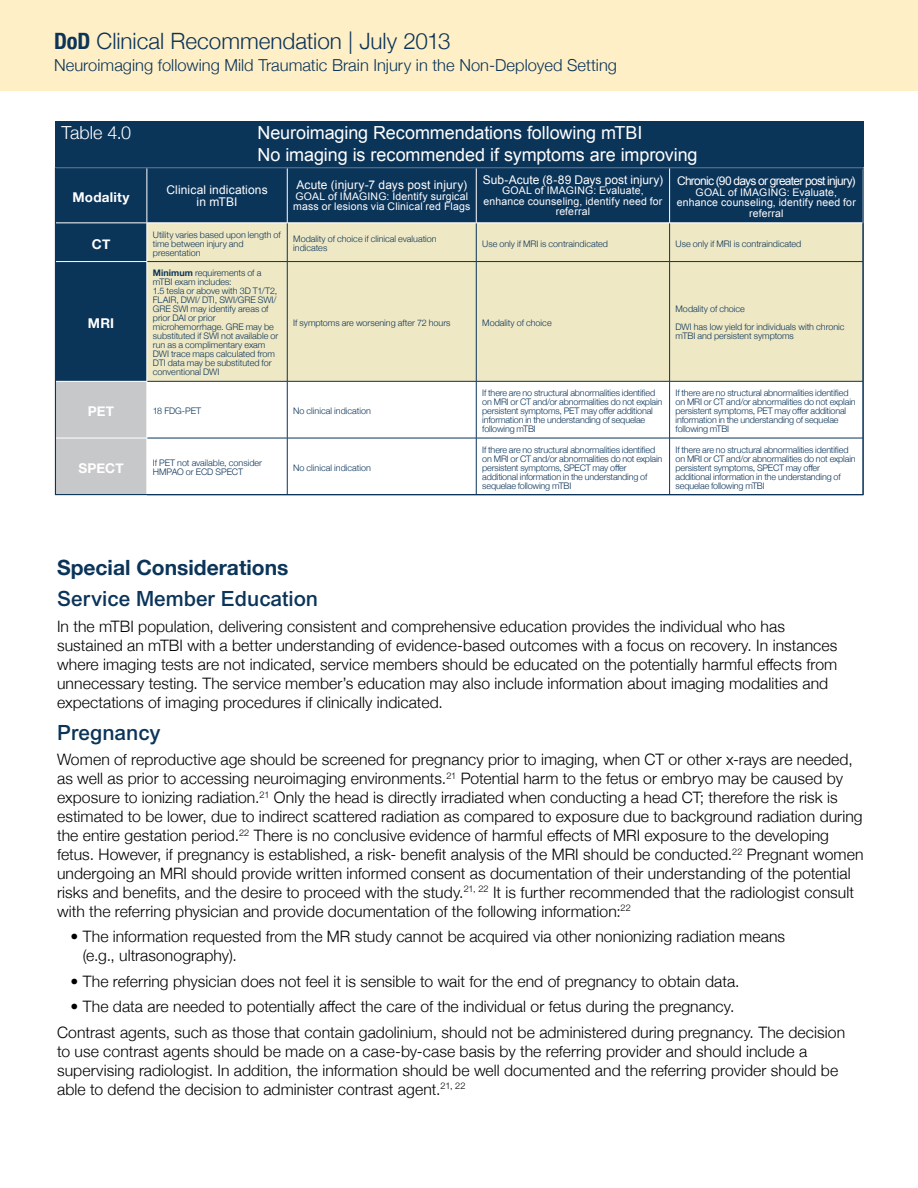
<style>
.page{position:relative;width:918px;height:1188px;background:#fff}
.page>*{position:absolute;margin:0;border:0;box-sizing:border-box;transform-origin:0 0}
.t1{font:300 22.5px "Helvetica Neue";letter-spacing:-.005em;color:#0b3459}
.t2{font:500 21px "Arial";color:#0b3459}
.t3{font:700 21px "Helvetica Neue";color:#0b3459}
.t4{font:18px/21.6px "Arial";letter-spacing:-.005em;color:#fff}
.t5{font:300 18px "Helvetica Neue";color:#fff}
.t6{font:300 16.5px "Helvetica Neue";color:#0b3459}
.body{font:300 15.75px/18.9px "Helvetica Neue";letter-spacing:.005em;color:#000}
.Table_Header_2{font:700 13.5px "Helvetica Neue";letter-spacing:.015em;color:#fff}
.Table_Header_2-2{font:12px/12px "Arial";letter-spacing:.005em;color:#fff;text-align:center}
.Table_Header_2-3{font:12px "Arial";letter-spacing:-.06em;color:#fff}
.Table_Header_2-4{font:10.5px/10.5px "Arial";letter-spacing:.015em;color:#fff;text-align:center}
.Column_copy{font:300 9px/9px "Helvetica Neue";letter-spacing:-.015em;color:#0b3459}
.s1{font-weight:700;font-stretch:condensed}
.s2{font-weight:700}
</style>
<div class="page">
<div style="left:0;top:0;width:918px;height:92px;background:#ffefc6"></div>
<div style="left:55px;top:122px;width:809px;height:45px;background:#0b3459"></div>
<div style="left:57px;top:169px;width:805px;height:212px;background:#0b3459"></div>
<div style="left:148px;top:224px;width:714px;height:157px;background:#eee8c5"></div>
<div style="left:57px;top:382px;width:90px;height:111px;background:#c7c8ca"></div>
<hr style="left:287px;top:223px;width:1px;height:38px;background:#0b3459">
<hr style="left:476px;top:223px;width:1px;height:38px;background:#0b3459">
<hr style="left:669px;top:223px;width:1px;height:38px;background:#0b3459">
<hr style="left:147px;top:261px;width:140px;height:1px;background:#0b3459">
<hr style="left:287px;top:261px;width:189px;height:1px;background:#0b3459">
<hr style="left:287px;top:262px;width:1px;height:119px;background:#0b3459">
<hr style="left:476px;top:261px;width:194px;height:1px;background:#0b3459">
<hr style="left:476px;top:262px;width:1px;height:119px;background:#0b3459">
<hr style="left:670px;top:261px;width:193px;height:1px;background:#0b3459">
<hr style="left:669px;top:262px;width:1px;height:119px;background:#0b3459">
<hr style="left:147px;top:381px;width:140px;height:1px;background:#0b3459">
<hr style="left:287px;top:381px;width:189px;height:1px;background:#0b3459">
<hr style="left:287px;top:382px;width:1px;height:56px;background:#0b3459">
<hr style="left:476px;top:381px;width:194px;height:1px;background:#0b3459">
<hr style="left:476px;top:382px;width:1px;height:56px;background:#0b3459">
<hr style="left:670px;top:381px;width:193px;height:1px;background:#0b3459">
<hr style="left:669px;top:382px;width:1px;height:56px;background:#0b3459">
<hr style="left:147px;top:438px;width:140px;height:1px;background:#0b3459">
<hr style="left:287px;top:438px;width:189px;height:1px;background:#0b3459">
<hr style="left:287px;top:438px;width:1px;height:57px;background:#0b3459">
<hr style="left:476px;top:438px;width:194px;height:1px;background:#0b3459">
<hr style="left:476px;top:438px;width:1px;height:57px;background:#0b3459">
<hr style="left:670px;top:438px;width:193px;height:1px;background:#0b3459">
<hr style="left:669px;top:438px;width:1px;height:57px;background:#0b3459">
<hr style="left:147px;top:223px;width:1px;height:38px;background:#fff">
<hr style="left:55px;top:261px;width:92px;height:1px;background:#fff">
<hr style="left:147px;top:262px;width:1px;height:119px;background:#fff">
<hr style="left:55px;top:438px;width:92px;height:1px;background:#fff">
<hr style="left:147px;top:438px;width:1px;height:57px;background:#fff">
<hr style="left:147px;top:168px;width:1px;height:55px;background:#fff">
<hr style="left:287px;top:168px;width:1px;height:55px;background:#fff">
<hr style="left:476px;top:168px;width:1px;height:55px;background:#fff">
<hr style="left:669px;top:168px;width:1px;height:55px;background:#fff">
<hr style="left:55px;top:223px;width:92px;height:1px;background:#fff">
<hr style="left:147px;top:223px;width:140px;height:1px;background:#fff">
<hr style="left:287px;top:223px;width:189px;height:1px;background:#fff">
<hr style="left:476px;top:223px;width:194px;height:1px;background:#fff">
<hr style="left:670px;top:223px;width:193px;height:1px;background:#fff">
<h1 class="t1" style="left:54px;top:23px;width:398px"><span class="s1">DoD</span> Clinical Recommendation | July 2013</h1>
<p class="t6" style="left:54px;top:52px;width:565px">Neuroimaging following Mild Traumatic Brain Injury in the Non-Deployed Setting</p>
<h4 class="t5" style="left:62px;top:118px;width:71px">Table 4.0</h4>
<h4 class="t4" style="left:257px;top:122px;width:442px">Neuroimaging Recommendations following mTBI<br>No imaging is recommended if symptoms are improving</h4>
<p class="Table_Header_2" style="left:72px;top:186px;width:59px">Modality</p>
<p class="Table_Header_2-2" style="left:166px;top:184px;width:103px">Clinical indications in mTBI</p>
<p class="Table_Header_2-2" style="left:296px;top:179px;width:172px">Acute (injury-7 days post injury)</p>
<p class="Table_Header_2-2" style="left:483px;top:174px;width:182px">Sub-Acute (8-89 Days post injury)</p>
<p class="Table_Header_2-4" style="left:483px;top:186px;width:181px">GOAL of IMAGING: Evaluate, enhance counseling, identify need for referral</p>
<p class="Table_Header_2-3" style="left:677px;top:173px;width:180px">Chronic (90 days or greater post injury)</p>
<p class="Table_Header_2-4" style="left:677px;top:187px;width:181px">GOAL of IMAGING: Evaluate, enhance counseling, identify need for referral</p>
<p class="Table_Header_2-4" style="left:293px;top:191px;width:179px;text-align:left">GOAL of IMAGING: Identify surgical mass or lesions via Clinical red Flags</p>
<p class="Table_Header_2" style="left:92px;top:233px;width:20px">CT</p>
<p class="Column_copy" style="left:153px;top:229px;width:129px">Utility varies based upon length of time between injury and presentation</p>
<p class="Column_copy" style="left:293px;top:234px;width:145px">Modality of choice if clinical evaluation indicates</p>
<p class="Column_copy" style="left:482px;top:238px;width:127px">Use only if MRI is contraindicated</p>
<p class="Column_copy" style="left:676px;top:238px;width:127px">Use only if MRI is contraindicated</p>
<p class="Table_Header_2" style="left:88px;top:313px;width:28px">MRI</p>
<p class="Column_copy" style="left:153px;top:268px;width:110px"><span class="s2">Minimum</span> requirements of a mTBI exam includes:</p>
<p class="Column_copy" style="left:153px;top:286px;width:127px">1.5 tesla or above with 3D T1/T2,<br>FLAIR, DWI/ DTI, SWI/GRE SWI/<br>GRE SWI may identify areas of prior DAI or prior microhemorrhage. GRE may be substituted if SWI not available or run as a complimentary exam<br>DWI trace maps calculated from<br>DTI data may be substituted for conventional DWI</p>
<p class="Column_copy" style="left:293px;top:317px;width:159px">If symptoms are worsening after 72 hours</p>
<p class="Column_copy" style="left:482px;top:317px;width:71px">Modality of choice</p>
<p class="Column_copy" style="left:676px;top:304px;width:71px">Modality of choice</p>
<p class="Column_copy" style="left:676px;top:322px;width:170px">DWI has low yield for individuals with chronic mTBI and persistent symptoms</p>
<p class="Table_Header_2" style="left:88px;top:401px;width:28px">PET</p>
<p class="Column_copy" style="left:153px;top:406px;width:50px">18 FDG-PET</p>
<p class="Column_copy" style="left:293px;top:406px;width:79px">No clinical indication</p>
<p class="Table_Header_2" style="left:78px;top:458px;width:47px">SPECT</p>
<p class="Column_copy" style="left:153px;top:458px;width:111px">If PET not available, consider<br>HMPAO or ECD SPECT</p>
<p class="Column_copy" style="left:293px;top:462px;width:79px">No clinical indication</p>
<p class="Column_copy" style="left:482px;top:388px;width:182px">If there are no structural abnormalities identified on MRI or CT and/or abnormalities do not explain persistent symptoms, PET may offer additional information in the understanding of sequelae following mTBI</p>
<p class="Column_copy" style="left:676px;top:388px;width:182px">If there are no structural abnormalities identified on MRI or CT and/or abnormalities do not explain persistent symptoms, PET may offer additional information in the understanding of sequelae following mTBI</p>
<p class="Column_copy" style="left:482px;top:444px;width:182px">If there are no structural abnormalities identified on MRI or CT and/or abnormalities do not explain persistent symptoms, SPECT may offer additional information in the understanding of sequelae following mTBI</p>
<p class="Column_copy" style="left:676px;top:444px;width:182px">If there are no structural abnormalities identified on MRI or CT and/or abnormalities do not explain persistent symptoms, SPECT may offer additional information in the understanding of sequelae following mTBI</p>
<h2 class="t3" style="left:57px;top:551px;width:233px">Special Considerations</h2>
<h3 class="t2" style="left:57px;top:587px;width:263px">Service Member Education</h3>
<p class="body" style="left:57px;top:616px;width:782px">In the mTBI population, delivering consistent and comprehensive education provides the individual who has sustained an mTBI with a better understanding of evidence-based outcomes with a focus on recovery. In instances where imaging tests are not indicated, service members should be educated on the potentially harmful effects from unnecessary testing. The service member’s education may also include information about imaging modalities and expectations of imaging procedures if clinically indicated.</p>
<h3 class="t2" style="left:57px;top:720px;width:105px">Pregnancy</h3>
<p class="body" style="left:57px;top:749px;width:808px">Women of reproductive age should be screened for pregnancy prior to imaging, when CT or other x-rays are needed, as well as prior to accessing neuroimaging environments.<sup>21</sup> Potential harm to the fetus or embryo may be caused by exposure to ionizing radiation.<sup>21</sup> Only the head is directly irradiated when conducting a head CT; therefore the risk is estimated to be lower, due to indirect scattered radiation as compared to exposure due to background radiation during the entire gestation period.<sup>22</sup> There is no conclusive evidence of harmful effects of MRI exposure to the developing fetus. However, if pregnancy is established, a risk- benefit analysis of the MRI should be conducted.<sup>22</sup> Pregnant women undergoing an MRI should provide written informed consent as documentation of their understanding of the potential risks and benefits, and the desire to proceed with the study.<sup>21,</sup> <sup>22</sup> It is further recommended that the radiologist consult with the referring physician and provide documentation of the following information:<sup>22</sup></p>
<p class="body" style="left:83px;top:926px;width:704px;text-indent:-12px">• The information requested from the MR study cannot be acquired via other nonionizing radiation means (e.g., ultrasonography).</p>
<p class="body" style="left:71px;top:971px;width:671px">• The referring physician does not feel it is sensible to wait for the end of pregnancy to obtain data.</p>
<p class="body" style="left:71px;top:996px;width:665px">• The data are needed to potentially affect the care of the individual or fetus during the pregnancy.</p>
<p class="body" style="left:57px;top:1022px;width:790px">Contrast agents, such as those that contain gadolinium, should not be administered during pregnancy. The decision to use contrast agents should be made on a case-by-case basis by the referring provider and should include a supervising radiologist. In addition, the information should be well documented and the referring provider should be able to defend the decision to administer contrast agent.<sup>21,</sup> <sup>22</sup></p>
</div>
